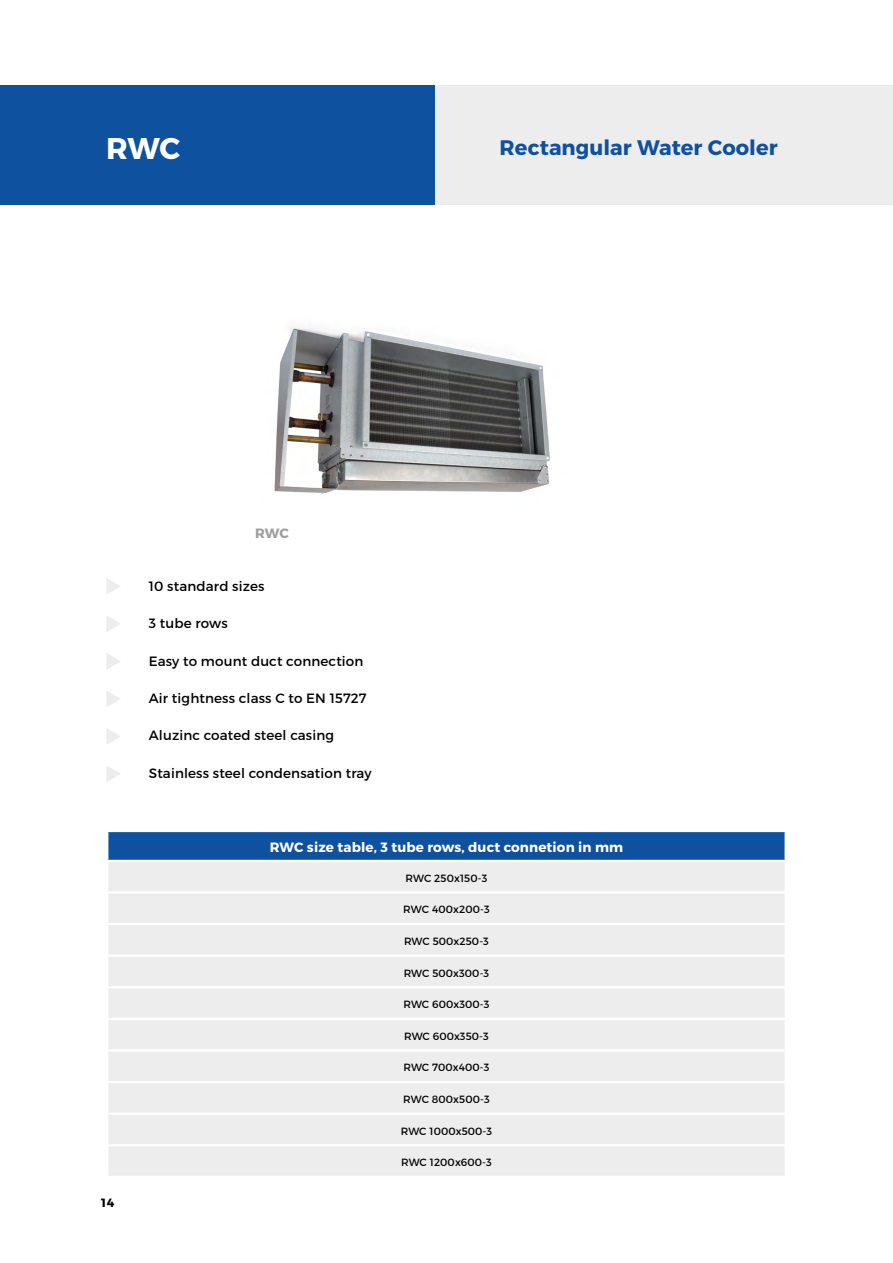
<style>
.page{position:relative;width:893px;height:1263px;background:#fff}
.page>*{position:absolute;margin:0;border:0;box-sizing:border-box;transform-origin:0 0}
.t1{font:700 30px "Montserrat";color:#fff}
.t2{font:700 21px "Montserrat";color:#0e519e}
.t3{font:13.5px "Montserrat";letter-spacing:.01em;color:#000}
.t4{font:700 13.5px "Montserrat";letter-spacing:.01em;color:#fff}
.t5{font:700 13.5px "Montserrat";color:#9d9d9c}
.t6{font:700 12px "Montserrat";color:#000}
.t7{font:10.5px "Montserrat";letter-spacing:.01em;color:#000}
</style>
<div class="page">
<img style="left:274px;top:328px;width:276px;height:166px">
<svg style="left:106px;top:616px;width:14px;height:16px"></svg>
<svg style="left:106px;top:728px;width:14px;height:16px"></svg>
<svg style="left:106px;top:766px;width:14px;height:16px"></svg>
<svg style="left:106px;top:578px;width:14px;height:16px"></svg>
<svg style="left:106px;top:653px;width:14px;height:16px"></svg>
<svg style="left:106px;top:691px;width:14px;height:16px"></svg>
<div style="left:0;top:85px;width:436px;height:119px;background:#0e519e"></div>
<div style="left:436px;top:85px;width:457px;height:119px;background:#ededed"></div>
<div style="left:107px;top:831px;width:679px;height:30px;background:#0e519e"></div>
<div style="left:108px;top:862px;width:676px;height:314px;background:#ededed"></div>
<hr style="left:106px;top:830px;width:681px;height:2px;background:#fff">
<hr style="left:106px;top:832px;width:2px;height:28px;background:#fff">
<hr style="left:784px;top:832px;width:3px;height:28px;background:#fff">
<hr style="left:106px;top:860px;width:681px;height:2px;background:#fff">
<hr style="left:106px;top:891px;width:681px;height:2px;background:#fff">
<hr style="left:106px;top:923px;width:681px;height:2px;background:#fff">
<hr style="left:106px;top:954px;width:681px;height:3px;background:#fff">
<hr style="left:106px;top:986px;width:681px;height:2px;background:#fff">
<hr style="left:106px;top:1018px;width:681px;height:2px;background:#fff">
<hr style="left:106px;top:1049px;width:681px;height:2px;background:#fff">
<hr style="left:106px;top:1081px;width:681px;height:2px;background:#fff">
<hr style="left:106px;top:1112px;width:681px;height:3px;background:#fff">
<hr style="left:106px;top:1144px;width:681px;height:2px;background:#fff">
<h1 class="t1" style="left:106px;top:130px;width:75px">RWC</h1>
<h2 class="t2" style="left:500px;top:134px;width:279px">Rectangular Water Cooler</h2>
<p class="t5" style="left:255px;top:525px;width:35px">RWC</p>
<p class="t3" style="left:149px;top:577px;width:117px">10 standard sizes</p>
<p class="t3" style="left:149px;top:615px;width:80px">3 tube rows</p>
<p class="t3" style="left:149px;top:652px;width:216px">Easy to mount duct connection</p>
<p class="t3" style="left:149px;top:690px;width:219px">Air tightness class C to EN 15727</p>
<p class="t3" style="left:149px;top:727px;width:187px">Aluzinc coated steel casing</p>
<p class="t3" style="left:149px;top:765px;width:224px">Stainless steel condensation tray</p>
<p class="t6" style="left:101px;top:1195px;width:15px">14</p>
<p class="t4" style="left:270px;top:839px;width:355px">RWC size table, 3 tube rows, duct connetion in mm</p>
<p class="t7" style="left:406px;top:871px;width:83px">RWC 250x150-3</p>
<p class="t7" style="left:403px;top:903px;width:88px">RWC 400x200-3</p>
<p class="t7" style="left:404px;top:935px;width:86px">RWC 500x250-3</p>
<p class="t7" style="left:404px;top:966px;width:87px">RWC 500x300-3</p>
<p class="t7" style="left:403px;top:998px;width:88px">RWC 600x300-3</p>
<p class="t7" style="left:404px;top:1029px;width:86px">RWC 600x350-3</p>
<p class="t7" style="left:403px;top:1061px;width:88px">RWC 700x400-3</p>
<p class="t7" style="left:403px;top:1093px;width:88px">RWC 800x500-3</p>
<p class="t7" style="left:401px;top:1124px;width:93px">RWC 1000x500-3</p>
<p class="t7" style="left:401px;top:1156px;width:92px">RWC 1200x600-3</p>
</div>
